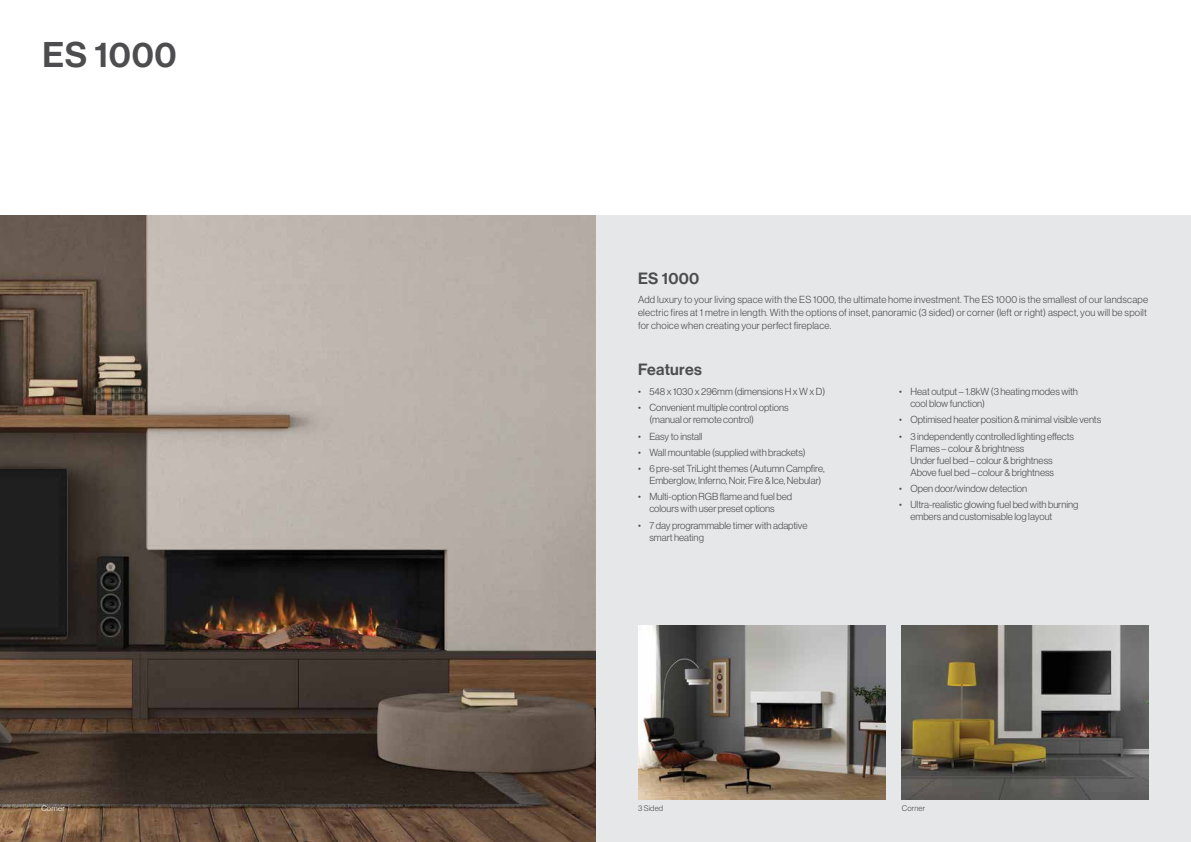
<style>
.page{position:relative;width:1191px;height:842px;background:#fff}
.page>*{position:absolute;margin:0;border:0;box-sizing:border-box;transform-origin:0 0}
.t1{font:35px "N Haas Grotesk DS Pro 65 Md";letter-spacing:.02em;color:#4d4d4f}
.t2{font:16px "N Haas Grotesk DS Pro 65 Md";letter-spacing:.02em;color:#4d4d4f}
.t3{font:10px/12px "N Haas Grotesk DS Pro 45 Lt";color:#4d4d4f}
.t4{font:10px/13px "N Haas Grotesk DS Pro 45 Lt";letter-spacing:.02em;color:#4d4d4f}
.t5{font:8px "N Haas Grotesk DS Pro 45 Lt";letter-spacing:.02em;color:#4d4d4f}
.t6{font:8px "N Haas Grotesk DS Pro 45 Lt";letter-spacing:.02em;color:#fff}
</style>
<div class="page">
<div style="left:0;top:215px;width:1191px;height:627px;background:#e6e7e8"></div>
<img style="left:0;top:215px;width:595px;height:627px">
<img style="left:901px;top:625px;width:247px;height:174px">
<img style="left:638px;top:625px;width:247px;height:174px">
<h1 class="t1" style="left:43px;top:34px;width:136px">ES 1000</h1>
<h2 class="t2" style="left:638px;top:270px;width:63px">ES 1000</h2>
<p class="t4" style="left:638px;top:293px;width:511px">Add luxury to your living space with the ES 1000, the ultimate home investment. The ES 1000 is the smallest of our landscape electric fires at 1 metre in length. With the options of inset, panoramic (3 sided) or corner (left or right) aspect, you will be spoilt for choice when creating your perfect fireplace.</p>
<h2 class="t2" style="left:638px;top:360px;width:65px">Features</h2>
<p class="t3" style="left:638px;top:386px;width:189px">• 548 x 1030 x 296mm (dimensions H x W x D)</p>
<p class="t3" style="left:649px;top:402px;width:141px;text-indent:-11px">• Convenient multiple control options (manual or remote control)</p>
<p class="t3" style="left:638px;top:430px;width:66px">• Easy to install</p>
<p class="t3" style="left:638px;top:446px;width:169px">• Wall mountable (supplied with brackets)</p>
<p class="t3" style="left:649px;top:463px;width:177px;text-indent:-11px">• 6 pre-set TriLight themes (Autumn Campfire,<br>Emberglow, Inferno, Noir, Fire &amp; Ice, Nebular)</p>
<p class="t3" style="left:638px;top:491px;width:155px;text-align:center">• Multi-option RGB flame and fuel bed colours with user preset options</p>
<p class="t3" style="left:649px;top:519px;width:160px;text-indent:-11px">• 7 day programmable timer with adaptive smart heating</p>
<p class="t3" style="left:910px;top:386px;width:169px;text-indent:-11px">• Heat output – 1.8kW (3 heating modes with cool blow function)</p>
<p class="t3" style="left:899px;top:414px;width:204px">• Optimised heater position &amp; minimal visible vents</p>
<p class="t3" style="left:910px;top:430px;width:165px;text-indent:-11px">• 3 independently controlled lighting effects Flames – colour &amp; brightness<br>Under fuel bed – colour &amp; brightness Above fuel bed – colour &amp; brightness</p>
<p class="t3" style="left:899px;top:482px;width:130px">• Open door/window detection</p>
<p class="t3" style="left:910px;top:499px;width:169px;text-indent:-11px">• Ultra-realistic glowing fuel bed with burning embers and customisable log layout</p>
<p class="t6" style="left:41px;top:804px;width:25px">Corner</p>
<p class="t5" style="left:638px;top:804px;width:27px">3 Sided</p>
<p class="t5" style="left:901px;top:804px;width:25px">Corner</p>
</div>
